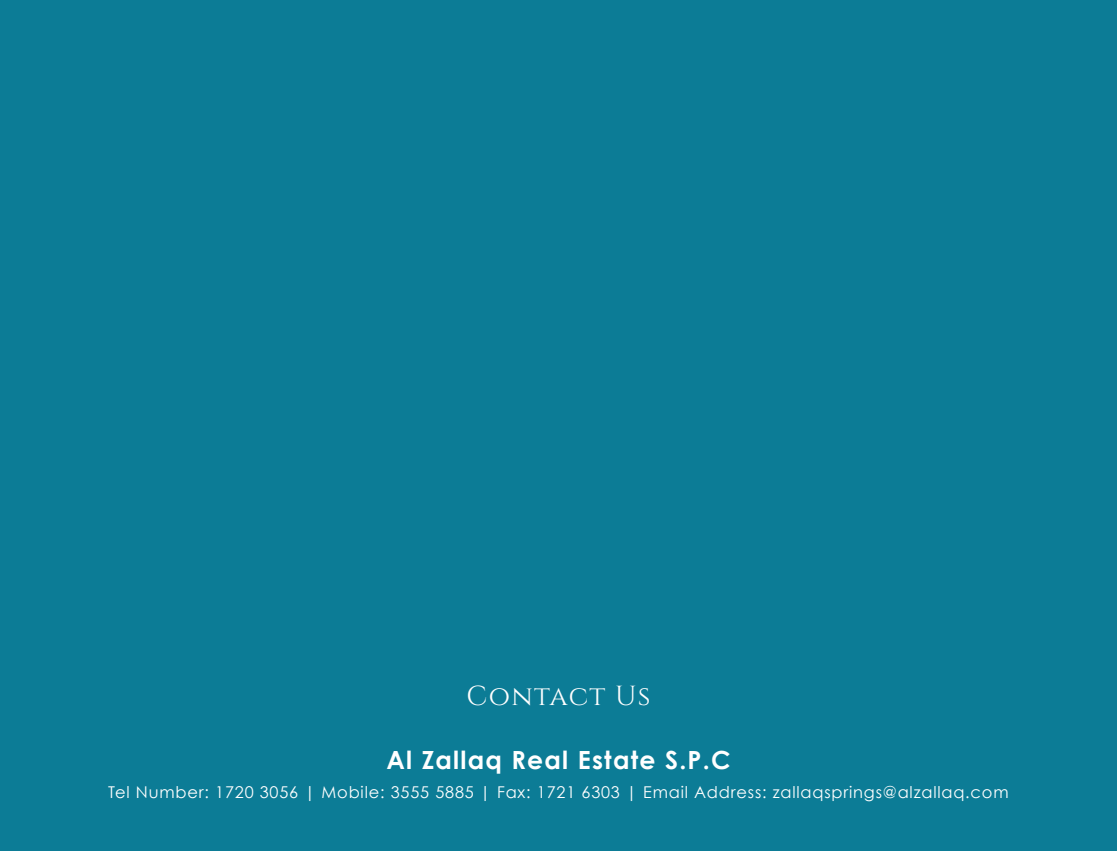
<style>
.page{position:relative;width:1117px;height:851px;background:#fff}
.page>*{position:absolute;margin:0;border:0;box-sizing:border-box;transform-origin:0 0}
.t1{font:27.5px "Cinzel";letter-spacing:.045em;color:#fff}
.t2{font:700 25px "Century Gothic";letter-spacing:.05em;color:#fff}
.t3{font:16.25px "Century Gothic";letter-spacing:.05em;color:#fff}
</style>
<div class="page">
<div style="left:0;top:0;width:1116px;height:850px;background:#0c7c96"></div>
<h1 class="t1" style="left:466px;top:679px;width:185px">Contact Us</h1>
<h2 class="t2" style="left:386px;top:743px;width:346px">Al Zallaq Real Estate S.P.C</h2>
<p class="t3" style="left:108px;top:781px;width:901px">Tel Number: 1720 3056 | Mobile: 3555 5885 | Fax: 1721 6303 | Email Address: zallaqsprings@alzallaq.com</p>
</div>
